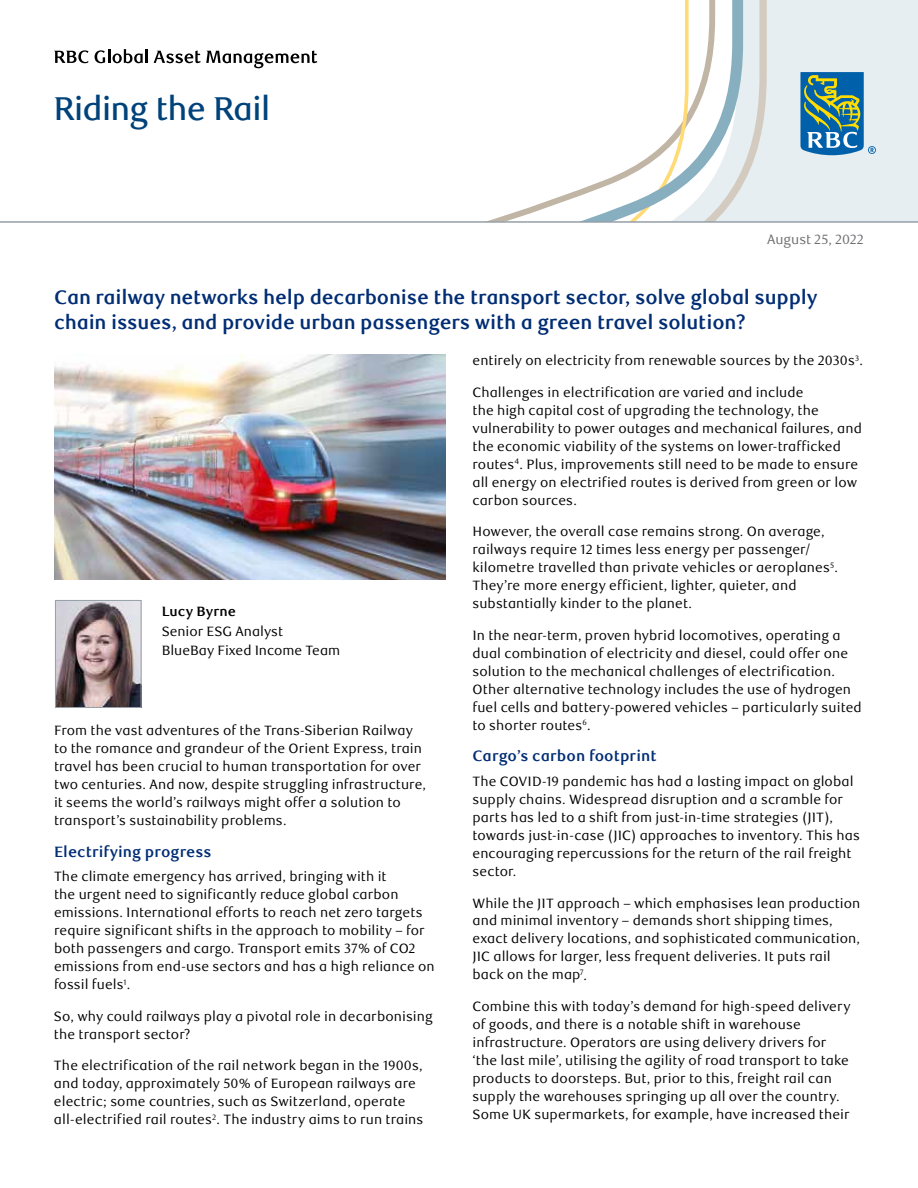
<style>
.page{position:relative;width:918px;height:1188px;background:#fff}
.page>*{position:absolute;margin:0;border:0;box-sizing:border-box;transform-origin:0 0}
.t1{font:500 33px "RBC Display";letter-spacing:-.01em;color:#00427a}
.t2{font:700 19.5px/25.5px "RBC Text";letter-spacing:-.01em;color:#002d74}
.t3{font:700 15px "RBC Text";letter-spacing:.005em;color:#002d74}
.t4{font:13.5px/18px "RBC Text";letter-spacing:.01em;color:#000}
.t5{font:13.5px "RBC Text";letter-spacing:-.005em;color:#6d6e71}
.t6{font:700 13.5px "RBC Text";letter-spacing:.005em;color:#000}
</style>
<div class="page">
<img style="left:54px;top:355px;width:392px;height:224px">
<img style="left:57px;top:602px;width:82px;height:104px">
<div style="left:55px;top:600px;width:86px;height:108px;border:1px solid #95a0a9"></div>
<div style="left:0;top:0;width:918px;height:221px;background:#e7eef1"></div>
<svg style="left:743px;top:0;width:24px;height:184px"></svg>
<div style="left:0;top:0;width:743px;height:221px;background:#fff"></div>
<svg style="left:800px;top:72px;width:76px;height:83px"></svg>
<hr style="left:0;top:221px;width:918px;height:2px;background:#95a0a9">
<svg style="left:54px;top:50px;width:34px;height:13px"></svg>
<svg style="left:95px;top:49px;width:48px;height:14px"></svg>
<hr style="left:145px;top:49px;width:3px;height:14px;background:#000">
<svg style="left:154px;top:51px;width:163px;height:17px;background:#b8b8b8"></svg>
<h1 class="t1" style="left:54px;top:90px;width:218px">Riding the Rail</h1>
<p class="t5" style="left:767px;top:232px;width:98px">August 25, 2022</p>
<h2 class="t2" style="left:54px;top:285px;width:765px">Can railway networks help decarbonise the transport sector, solve global supply chain issues, and provide urban passengers with a green travel solution?</h2>
<p class="t6" style="left:162px;top:604px;width:76px">Lucy Byrne</p>
<p class="t4" style="left:162px;top:622px;width:180px;line-height:19.5px">Senior ESG Analyst<br>BlueBay Fixed Income Team</p>
<p class="t4" style="left:54px;top:722px;width:374px">From the vast adventures of the Trans-Siberian Railway to the romance and grandeur of the Orient Express, train travel has been crucial to human transportation for over two centuries. And now, despite struggling infrastructure, it seems the world’s railways might offer a solution to transport’s sustainability problems.</p>
<p class="t3" style="left:54px;top:842px;width:159px">Electrifying progress</p>
<p class="t4" style="left:54px;top:868px;width:382px">The climate emergency has arrived, bringing with it<br>the urgent need to significantly reduce global carbon emissions. International efforts to reach net zero targets require significant shifts in the approach to mobility – for both passengers and cargo. Transport emits 37% of CO2 emissions from end-use sectors and has a high reliance on fossil fuels<sup>1</sup>.</p>
<p class="t4" style="left:54px;top:1007px;width:380px">So, why could railways play a pivotal role in decarbonising the transport sector?</p>
<p class="t4" style="left:54px;top:1057px;width:371px">The electrification of the rail network began in the 1900s, and today, approximately 50% of European railways are electric; some countries, such as Switzerland, operate all-electrified rail routes<sup>2</sup>. The industry aims to run trains</p>
<p class="t4" style="left:472px;top:352px;width:392px">entirely on electricity from renewable sources by the 2030s<sup>3</sup>.</p>
<p class="t4" style="left:472px;top:383px;width:391px">Challenges in electrification are varied and include<br>the high capital cost of upgrading the technology, the vulnerability to power outages and mechanical failures, and the economic viability of the systems on lower-trafficked routes<sup>4</sup>. Plus, improvements still need to be made to ensure all energy on electrified routes is derived from green or low carbon sources.</p>
<p class="t4" style="left:472px;top:523px;width:367px">However, the overall case remains strong. On average, railways require 12 times less energy per passenger/ kilometre travelled than private vehicles or aeroplanes<sup>5</sup>.<br>They’re more energy efficient, lighter, quieter, and substantially kinder to the planet.</p>
<p class="t4" style="left:473px;top:626px;width:391px">In the near-term, proven hybrid locomotives, operating a dual combination of electricity and diesel, could offer one solution to the mechanical challenges of electrification.<br>Other alternative technology includes the use of hydrogen fuel cells and battery-powered vehicles – particularly suited to shorter routes<sup>6</sup>.</p>
<p class="t3" style="left:472px;top:747px;width:186px">Cargo’s carbon footprint</p>
<p class="t4" style="left:472px;top:773px;width:389px">The COVID-19 pandemic has had a lasting impact on global supply chains. Widespread disruption and a scramble for parts has led to a shift from just-in-time strategies (JIT), towards just-in-case (JIC) approaches to inventory. This has encouraging repercussions for the return of the rail freight sector.</p>
<p class="t4" style="left:472px;top:894px;width:389px">While the JIT approach – which emphasises lean production and minimal inventory – demands short shipping times, exact delivery locations, and sophisticated communication, JIC allows for larger, less frequent deliveries. It puts rail back on the map<sup>7</sup>.</p>
<p class="t4" style="left:472px;top:998px;width:380px">Combine this with today’s demand for high-speed delivery of goods, and there is a notable shift in warehouse infrastructure. Operators are using delivery drivers for ‘the last mile’, utilising the agility of road transport to take products to doorsteps. But, prior to this, freight rail can supply the warehouses springing up all over the country.<br>Some UK supermarkets, for example, have increased their</p>
</div>
